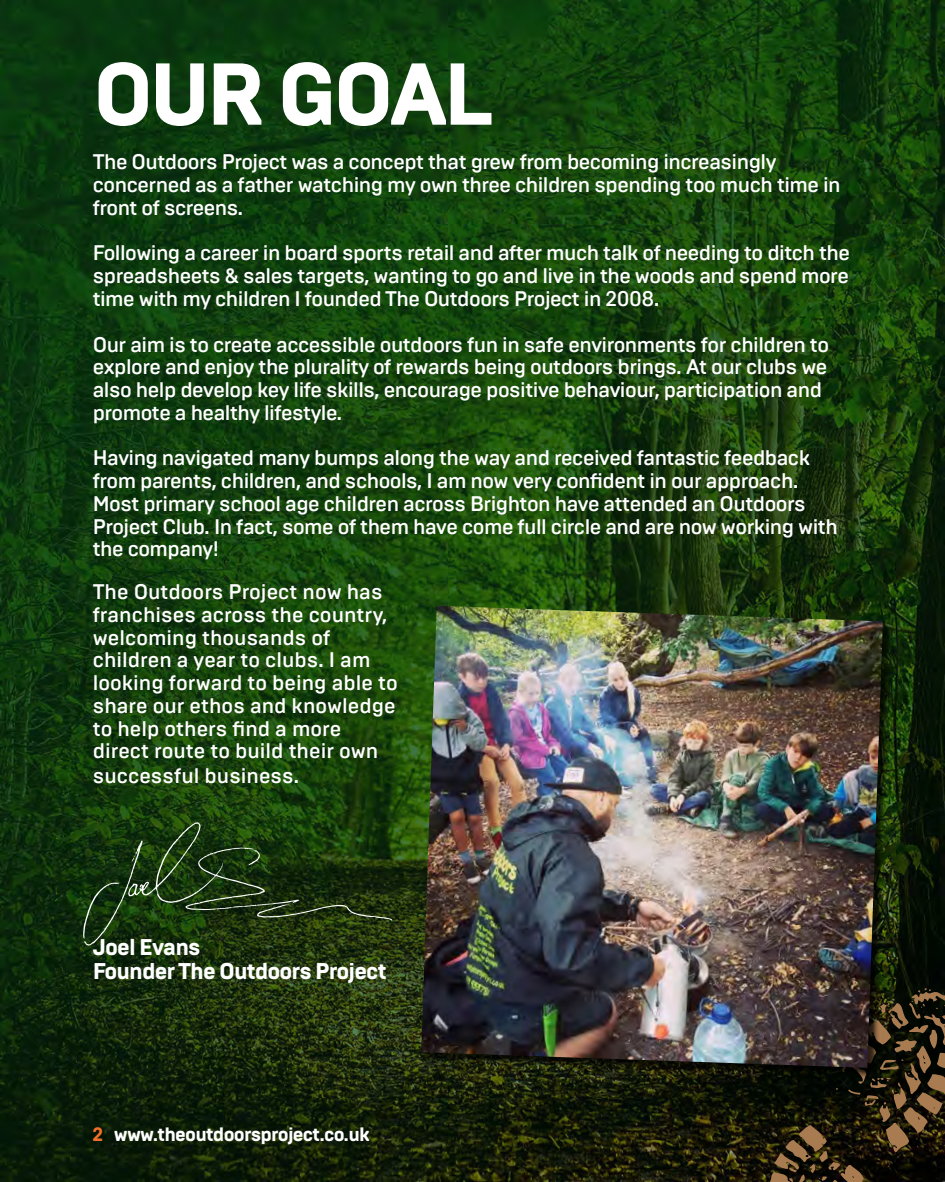
<style>
.page{position:relative;width:945px;height:1182px;background:#fff}
.page>*{position:absolute;margin:0;border:0;box-sizing:border-box;transform-origin:0 0}
.t1{font:800 87.5px "Brutal Type";letter-spacing:-.05em;color:#fff}
.t2{font:800 22.75px/24.5px "Brutal Type";letter-spacing:-.04em;color:#fff}
.t3{font:500 21px/22.8px "Brutal Type";letter-spacing:-.025em;color:#fff}
.t4{font:500 21px/22.9px "Brutal Type";color:#fff}
.t5{font:800 19.25px "Brutal Type";letter-spacing:-.04em;color:#fff}
.s1{color:#f37029}
</style>
<div class="page">
<img style="left:0;top:0;width:945px;height:1181px">
<svg style="left:770px;top:988px;width:175px;height:193px;background:#2e2413"></svg>
<div style="left:423px;top:607px;width:470px;height:471px;background:#000;opacity:.75"></div>
<img style="left:421px;top:605px;width:462px;height:462px">
<svg style="left:83px;top:822px;width:309px;height:123px;background:#1f3b13"></svg>
<h1 class="t1" style="left:93px;top:41px;width:402px">OUR GOAL</h1>
<p class="t3" style="left:93px;top:151px;width:750px">The Outdoors Project was a concept that grew from becoming increasingly concerned as a father watching my own three children spending too much time in front of screens.</p>
<p class="t3" style="left:93px;top:242px;width:759px;text-align:justify">Following a career in board sports retail and after much talk of needing to ditch the spreadsheets &amp; sales targets, wanting to go and live in the woods and spend more time with my children I founded The Outdoors Project in 2008.</p>
<p class="t3" style="left:93px;top:333px;width:738px">Our aim is to create accessible outdoors fun in safe environments for children to explore and enjoy the plurality of rewards being outdoors brings. At our clubs we also help develop key life skills, encourage positive behaviour, participation and promote a healthy lifestyle.</p>
<p class="t3" style="left:93px;top:447px;width:747px">Having navigated many bumps along the way and received fantastic feedback from parents, children, and schools, I am now very confident in our approach.<br>Most primary school age children across Brighton have attended an Outdoors Project Club. In fact, some of them have come full circle and are now working with the company!</p>
<p class="t4" style="left:93px;top:580px;width:307px">The Outdoors Project now has franchises across the country, welcoming thousands of children a year to clubs. I am looking forward to being able to share our ethos and knowledge to help others find a more direct route to build their own successful business.</p>
<p class="t2" style="left:93px;top:934px;width:295px">Joel Evans<br>Founder The Outdoors Project</p>
<p class="t5" style="left:93px;top:1122px;width:279px"><span class="s1">2</span> www.theoutdoorsproject.co.uk</p>
</div>
